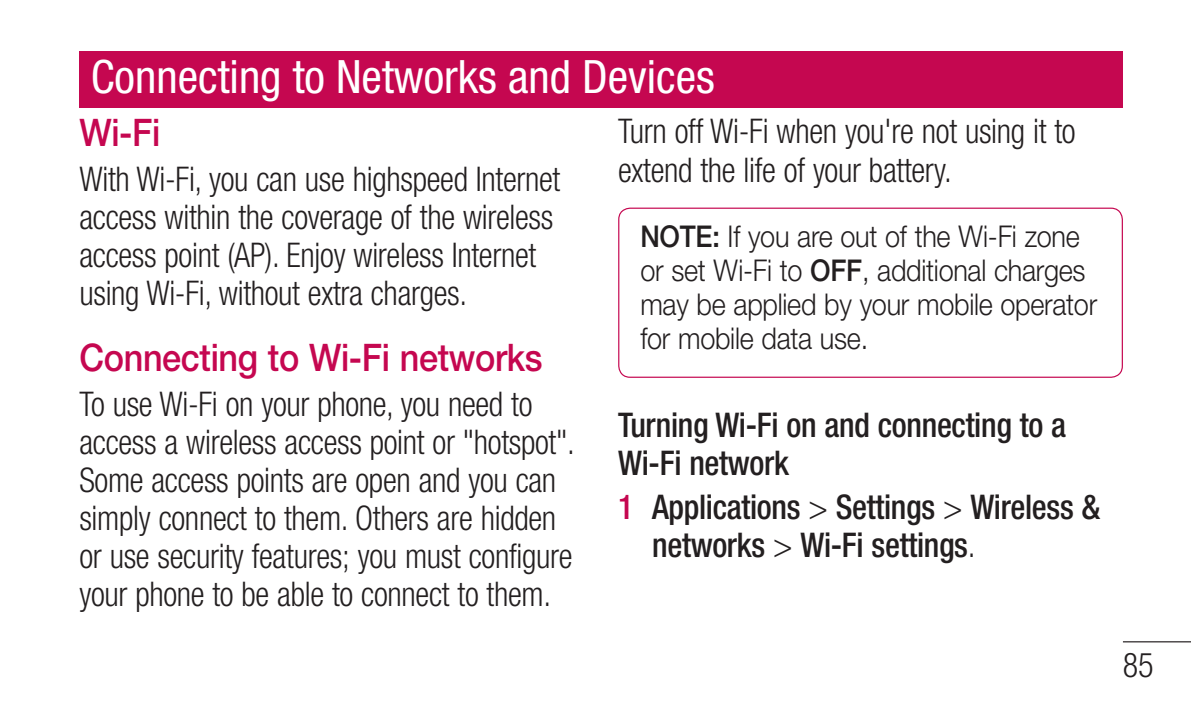
<style>
.page{position:relative;width:1191px;height:715px;background:#fff}
.page>*{position:absolute;margin:0;border:0;box-sizing:border-box;transform-origin:0 0}
.Head_01_TOC{font:condensed 46px "Helvetica Neue LT Pro";color:#fff}
.Title_01_TOC{font:500 38px "Helvetica Neue LT Pro";letter-spacing:-.01em;color:#c50750;scale:.9 1}
.main{font:300 condensed 34px/38px "Helvetica Neue LT Pro";letter-spacing:-.01em;color:#231f20;scale:.95 1}
.main_Num_1{font:500 condensed 34px/38px "Helvetica Neue LT Pro";letter-spacing:-.01em;color:#231f20;scale:.95 1}
.main_bold{font:500 condensed 34px/38px "Helvetica Neue LT Pro";letter-spacing:-.01em;color:#231f20;scale:.95 1}
.t1{font:300 30px/34px "Helvetica Neue LT Pro";letter-spacing:-.01em;color:#231f20;scale:.9 1}
.s1{font-weight:500}
.s2{color:#c50750}
.s3{font-weight:300}
</style>
<div class="page">
<hr style="left:1123px;top:641px;width:68px;height:1px;background:#231f20">
<div style="left:618px;top:207px;width:505px;height:170px;border:1px solid #c50750;border-radius:11px"></div>
<div style="left:79px;top:51px;width:1044px;height:57px;background:#c50750"></div>
<p class="Head_01_TOC" style="left:91px;top:50px;width:626px">Connecting to Networks and Devices</p>
<p class="Title_01_TOC" style="left:79px;top:110px;width:91px">Wi-Fi</p>
<p class="main" style="left:79px;top:160px;width:508px">With Wi-Fi, you can use highspeed Internet access within the coverage of the wireless access point (AP). Enjoy wireless Internet using Wi-Fi, without extra charges.</p>
<p class="Title_01_TOC" style="left:79px;top:335px;width:516px">Connecting to Wi-Fi networks</p>
<p class="main" style="left:79px;top:385px;width:523px">To use Wi-Fi on your phone, you need to access a wireless access point or "hotspot".<br>Some access points are open and you can simply connect to them. Others are hidden or use security features; you must configure your phone to be able to connect to them.</p>
<p class="main" style="left:618px;top:112px;width:483px">Turn off Wi-Fi when you're not using it to extend the life of your battery.</p>
<p class="t1" style="left:640px;top:219px;width:509px"><span class="s1">NOTE:</span> If you are out of the Wi-Fi zone or set Wi-Fi to <span class="s1">OFF</span>, additional charges may be applied by your mobile operator for mobile data use.</p>
<p class="main_bold" style="left:618px;top:406px;width:473px">Turning Wi-Fi on and connecting to a<br>Wi-Fi network</p>
<p class="main_Num_1" style="left:652px;top:487px;width:473px;text-indent:-34px"><span class="s2">1</span> Applications <span class="s3">&gt;</span> Settings <span class="s3">&gt;</span> Wireless &amp; networks <span class="s3">&gt;</span> Wi-Fi settings<span class="s3">.</span></p>
<p class="main" style="left:1123px;top:645px;width:34px">85</p>
</div>
